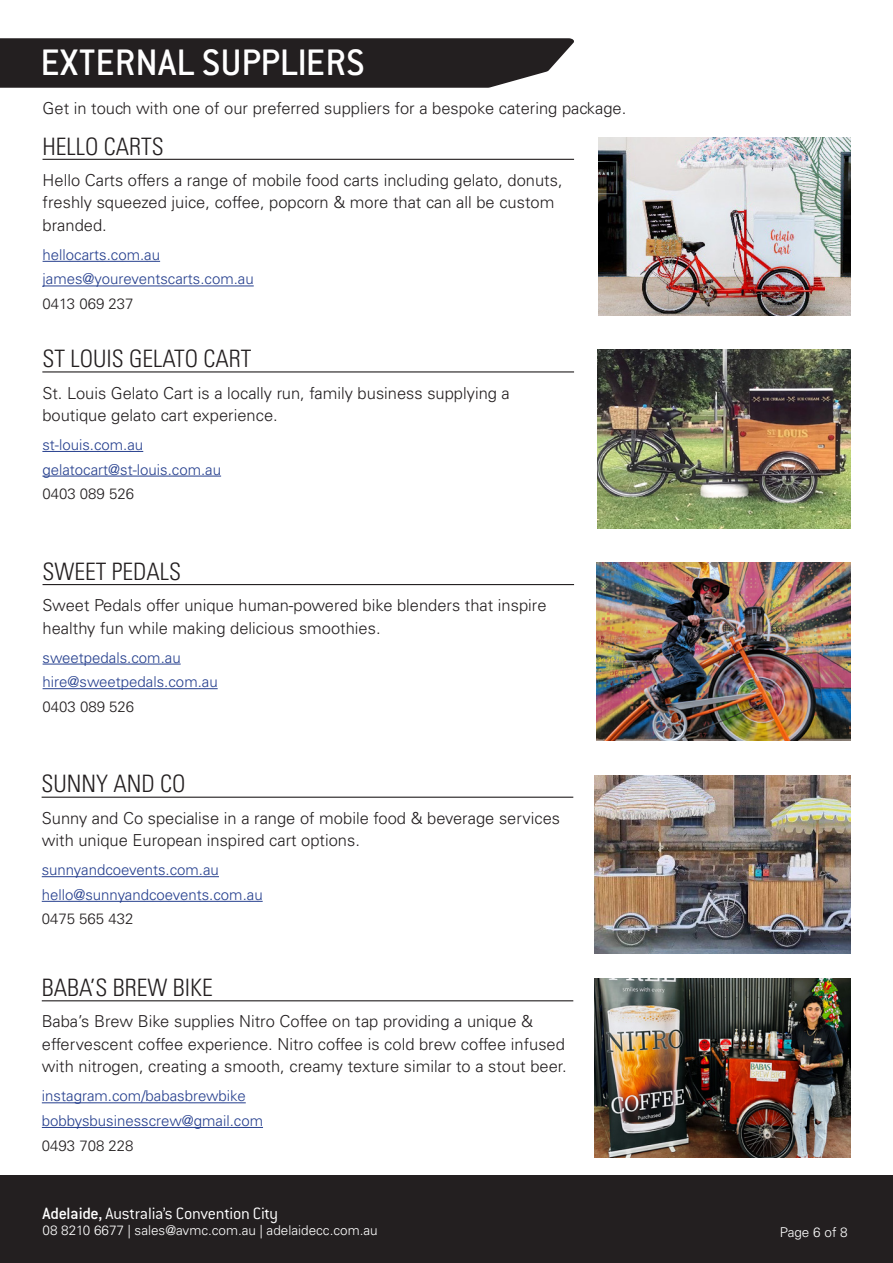
<style>
.page{position:relative;width:893px;height:1263px;background:#fff}
.page>*{position:absolute;margin:0;border:0;box-sizing:border-box;transform-origin:0 0}
.white_title_heading_L{font:500 40.5px "Conduit ITC Std";color:#fff}
.Item_body_title{font:300 condensed 24px "Univers LT Std";color:#231f20}
.t1{font:300 18px "Conduit ITC Std";letter-spacing:-.015em;color:#fff}
.Item_body{font:300 16.5px/22.5px "Univers LT Std";color:#231f20}
.Item_body-2{font:300 15px "Univers LT Std";color:#253f8e}
.Item_body-3{font:300 15px "Univers LT Std";color:#231f20}
.t2{font:300 13.5px "Univers LT Std";color:#fff}
.s1{font-weight:500}
</style>
<div class="page">
<div style="left:0;top:1176px;width:893px;height:87px;background:#231f20"></div>
<svg style="left:0;top:38px;width:574px;height:50px;background:#2e2a2b"></svg>
<img style="left:598px;top:137px;width:253px;height:179px">
<hr style="left:43px;top:159px;width:531px;height:1px;background:#231f20">
<hr style="left:43px;top:261px;width:117px;height:1px;background:#253f8e">
<hr style="left:43px;top:286px;width:211px;height:1px;background:#253f8e">
<img style="left:598px;top:350px;width:253px;height:178px">
<hr style="left:42px;top:371px;width:532px;height:1px;background:#231f20">
<hr style="left:42px;top:451px;width:101px;height:1px;background:#253f8e">
<hr style="left:42px;top:476px;width:179px;height:1px;background:#253f8e">
<hr style="left:43px;top:584px;width:531px;height:1px;background:#231f20">
<hr style="left:43px;top:664px;width:138px;height:1px;background:#253f8e">
<hr style="left:43px;top:688px;width:175px;height:1px;background:#253f8e">
<img style="left:596px;top:562px;width:254px;height:179px">
<img style="left:595px;top:775px;width:255px;height:178px">
<hr style="left:42px;top:797px;width:531px;height:1px;background:#231f20">
<hr style="left:42px;top:876px;width:177px;height:1px;background:#253f8e">
<hr style="left:42px;top:901px;width:221px;height:1px;background:#253f8e">
<img style="left:595px;top:979px;width:255px;height:178px">
<hr style="left:42px;top:1000px;width:531px;height:1px;background:#231f20">
<hr style="left:42px;top:1102px;width:204px;height:1px;background:#253f8e">
<hr style="left:42px;top:1127px;width:221px;height:1px;background:#253f8e">
<p class="white_title_heading_L" style="left:41px;top:38px;width:326px">EXTERNAL SUPPLIERS</p>
<p class="Item_body" style="left:43px;top:97px;width:585px">Get in touch with one of our preferred suppliers for a bespoke catering package.</p>
<p class="Item_body_title" style="left:43px;top:132px;width:123px">HELLO CARTS</p>
<p class="Item_body" style="left:43px;top:169px;width:521px">Hello Carts offers a range of mobile food carts including gelato, donuts, freshly squeezed juice, coffee, popcorn &amp; more that can all be custom branded.</p>
<p class="Item_body-2" style="left:43px;top:245px;width:119px">hellocarts.com.au</p>
<p class="Item_body-2" style="left:43px;top:270px;width:213px">james@youreventscarts.com.au</p>
<p class="Item_body-3" style="left:43px;top:295px;width:92px">0413 069 237</p>
<p class="Item_body_title" style="left:42px;top:344px;width:210px">ST LOUIS GELATO CART</p>
<p class="Item_body" style="left:42px;top:381px;width:469px">St. Louis Gelato Cart is a locally run, family business supplying a boutique gelato cart experience.</p>
<p class="Item_body-2" style="left:42px;top:436px;width:102px">st-louis.com.au</p>
<p class="Item_body-2" style="left:42px;top:460px;width:180px">gelatocart@st-louis.com.au</p>
<p class="Item_body-3" style="left:42px;top:485px;width:93px">0403 089 526</p>
<p class="Item_body_title" style="left:43px;top:557px;width:140px">SWEET PEDALS</p>
<p class="Item_body" style="left:43px;top:594px;width:505px">Sweet Pedals offer unique human-powered bike blenders that inspire healthy fun while making delicious smoothies.</p>
<p class="Item_body-2" style="left:43px;top:648px;width:140px">sweetpedals.com.au</p>
<p class="Item_body-2" style="left:43px;top:673px;width:177px">hire@sweetpedals.com.au</p>
<p class="Item_body-3" style="left:43px;top:697px;width:93px">0403 089 526</p>
<p class="Item_body_title" style="left:42px;top:769px;width:146px">SUNNY AND CO</p>
<p class="Item_body" style="left:42px;top:807px;width:520px">Sunny and Co specialise in a range of mobile food &amp; beverage services with unique European inspired cart options.</p>
<p class="Item_body-2" style="left:42px;top:861px;width:179px">sunnyandcoevents.com.au</p>
<p class="Item_body-2" style="left:42px;top:885px;width:222px">hello@sunnyandcoevents.com.au</p>
<p class="Item_body-3" style="left:42px;top:910px;width:93px">0475 565 432</p>
<p class="Item_body_title" style="left:42px;top:973px;width:173px">BABA’S BREW BIKE</p>
<p class="Item_body" style="left:42px;top:1010px;width:526px">Baba’s Brew Bike supplies Nitro Coffee on tap providing a unique &amp; effervescent coffee experience. Nitro coffee is cold brew coffee infused with nitrogen, creating a smooth, creamy texture similar to a stout beer.</p>
<p class="Item_body-2" style="left:42px;top:1087px;width:205px">instagram.com/babasbrewbike</p>
<p class="Item_body-2" style="left:42px;top:1111px;width:223px">bobbysbusinesscrew@gmail.com</p>
<p class="Item_body-3" style="left:42px;top:1136px;width:93px">0493 708 228</p>
<p class="t1" style="left:43px;top:1202px;width:237px"><span class="s1">Adelaide,</span> Australia’s Convention City</p>
<p class="t2" style="left:43px;top:1222px;width:337px">08 8210 6677 | sales@avmc.com.au | adelaidecc.com.au</p>
<p class="t2" style="left:780px;top:1224px;width:69px">Page 6 of 8</p>
</div>
